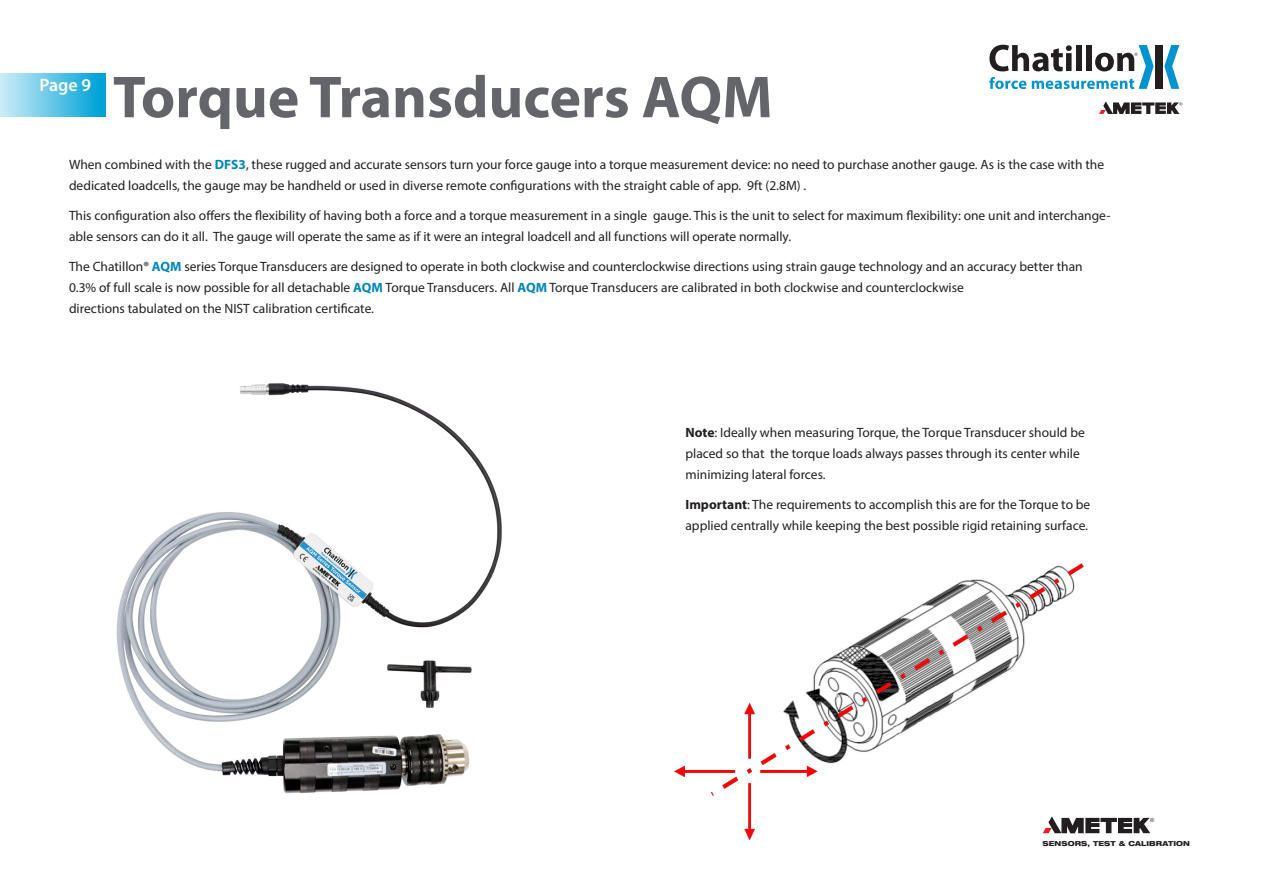
<style>
.page{position:relative;width:1263px;height:893px;background:#fff}
.page>*{position:absolute;margin:0;border:0;box-sizing:border-box;transform-origin:0 0}
.t1{font:700 59.7px "Myriad Pro";color:#64656a}
.t2{font:600 18px "Myriad Pro";color:#fff}
.Body_Copy{font:13.5px/21px "Myriad Pro";color:#231f20}
.t3{font:800 expanded 6.9px "Helvetica Neue LT Pro";letter-spacing:.015em;color:#231f20}
.s1{font-weight:700;color:#0086be}
.s2{font-weight:700}
</style>
<div class="page">
<div style="left:0;top:73px;width:105px;height:44px;background:linear-gradient(to right,#cfedf7,#00a0d7)"></div>
<svg style="left:1099px;top:101px;width:83px;height:13px"></svg>
<div style="left:1155px;top:45px;width:8px;height:44px;background:#231f20"></div>
<svg style="left:1164px;top:45px;width:15px;height:44px"></svg>
<svg style="left:989px;top:45px;width:164px;height:44px"></svg>
<svg style="left:1083px;top:817px;width:71px;height:16px"></svg>
<img style="left:116px;top:383px;width:386px;height:411px">
<img style="left:674px;top:563px;width:409px;height:277px">
<p class="t2" style="left:39px;top:74px;width:53px">Page 9</p>
<p class="t1" style="left:113px;top:58px;width:661px">Torque Transducers AQM</p>
<p class="Body_Copy" style="left:69px;top:154px;width:1037px">When combined with the <span class="s1">DFS3</span>, these rugged and accurate sensors turn your force gauge into a torque measurement device: no need to purchase another gauge. As is the case with the dedicated loadcells, the gauge may be handheld or used in diverse remote configurations with the straight cable of app. 9ft (2.8M) .</p>
<p class="Body_Copy" style="left:69px;top:205px;width:1043px">This configuration also offers the flexibility of having both a force and a torque measurement in a single gauge. This is the unit to select for maximum flexibility: one unit and interchange&shy;able sensors can do it all. The gauge will operate the same as if it were an integral loadcell and all functions will operate normally.</p>
<p class="Body_Copy" style="left:69px;top:256px;width:1015px">The Chatillon® <span class="s1">AQM</span> series Torque Transducers are designed to operate in both clockwise and counterclockwise directions using strain gauge technology and an accuracy better than<br>0.3% of full scale is now possible for all detachable <span class="s1">AQM</span> Torque Transducers. All <span class="s1">AQM</span> Torque Transducers are calibrated in both clockwise and counterclockwise</p>
<p class="Body_Copy" style="left:69px;top:298px;width:307px">directions tabulated on the NIST calibration certificate.</p>
<p class="Body_Copy" style="left:685px;top:422px;width:401px"><span class="s2">Note</span>: Ideally when measuring Torque, the Torque Transducer should be placed so that the torque loads always passes through its center while minimizing lateral forces.</p>
<p class="Body_Copy" style="left:685px;top:494px;width:406px"><span class="s2">Important</span>: The requirements to accomplish this are for the Torque to be applied centrally while keeping the best possible rigid retaining surface.</p>
<p class="t3" style="left:1042px;top:839px;width:149px">SENSORS, TEST &amp; CALIBRATION</p>
</div>
